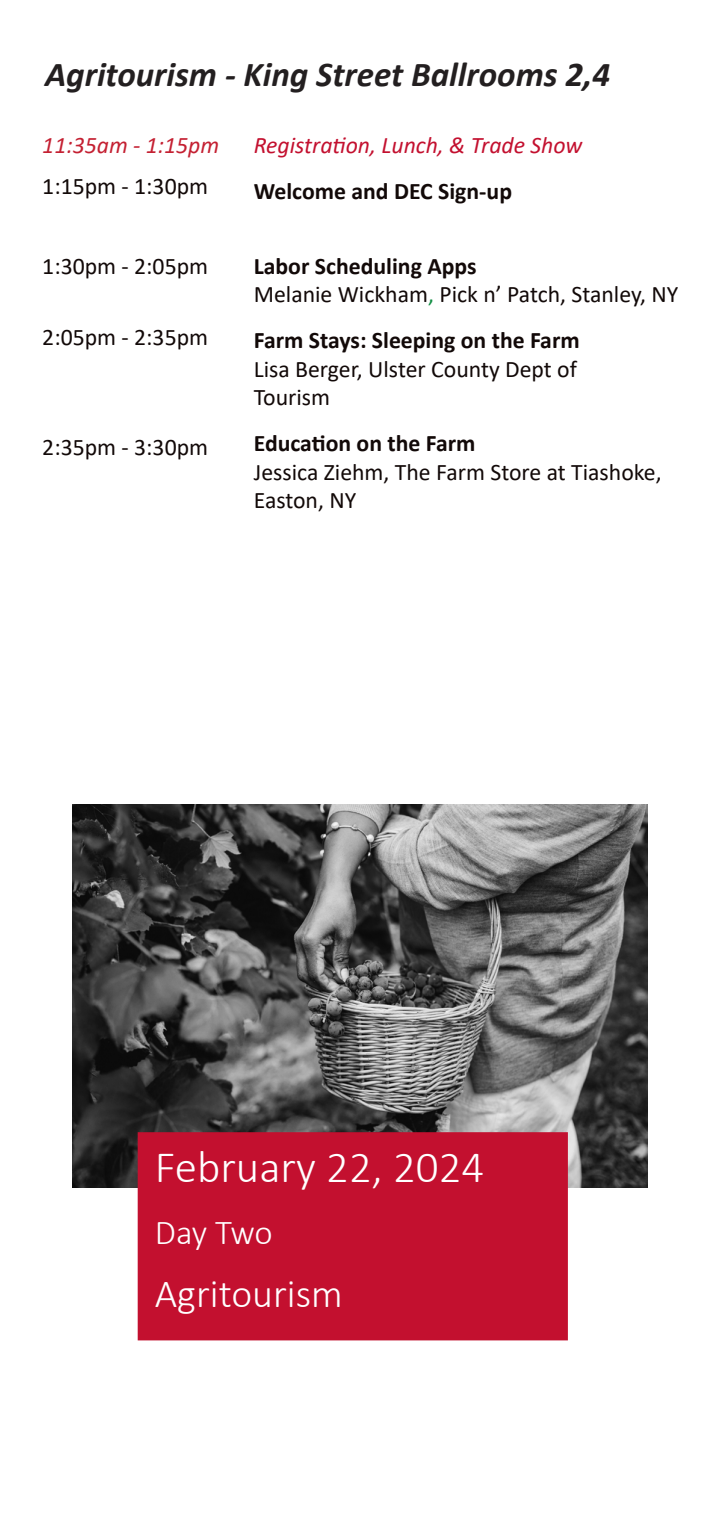
<style>
.page{position:relative;width:720px;height:1530px;background:#fff}
.page>*{position:absolute;margin:0;border:0;box-sizing:border-box;transform-origin:0 0}
.t1{font:300 45px "Calibri";color:#fff}
.t2{font:300 40px "Calibri";color:#fff}
.t3{font:italic 700 35px "Calibri";color:#231f20}
.t4{font:300 35px "Calibri";letter-spacing:-.015em;color:#fff}
.t5{font:23.75px/28.5px "Calibri";color:#120908}
.t6{font:italic 23.75px "Calibri";color:#c3102f}
.t7{font:700 23.75px "Calibri";color:#120908}
.t8{font:italic 23.75px "Calibri";color:#c42032}
.s1{font-weight:700}
.s2{color:#118e44}
</style>
<div class="page">
<img style="left:73px;top:804px;width:574px;height:383px">
<div style="left:138px;top:1132px;width:430px;height:208px;background:#c3102f;border:2px solid #c3102f"></div>
<p class="t3" style="left:45px;top:49px;width:567px">Agritourism - King Street Ballrooms 2,4</p>
<p class="t8" style="left:42px;top:129px;width:179px">11:35am - 1:15pm</p>
<p class="t5" style="left:42px;top:172px;width:167px">1:15pm - 1:30pm</p>
<p class="t5" style="left:42px;top:252px;width:167px">1:30pm - 2:05pm</p>
<p class="t5" style="left:42px;top:322px;width:167px">2:05pm - 2:35pm</p>
<p class="t5" style="left:42px;top:432px;width:167px">2:35pm - 3:30pm</p>
<p class="t6" style="left:254px;top:129px;width:330px">Registration, Lunch, &amp; Trade Show</p>
<p class="t7" style="left:254px;top:175px;width:260px">Welcome and DEC Sign-up</p>
<p class="t5" style="left:254px;top:251px;width:426px"><span class="s1">Labor Scheduling Apps<br></span>Melanie Wickham<span class="s2">,</span> Pick n’ Patch, Stanley, NY</p>
<p class="t5" style="left:254px;top:326px;width:327px;text-align:justify"><span class="s1">Farm Stays: Sleeping on the Farm </span>Lisa Berger, Ulster County Dept of Tourism</p>
<p class="t5" style="left:254px;top:429px;width:409px"><span class="s1">Education on the Farm<br></span>Jessica Ziehm, The Farm Store at Tiashoke,<br>Easton, NY</p>
<p class="t1" style="left:155px;top:1139px;width:331px">February 22, 2024</p>
<p class="t4" style="left:155px;top:1211px;width:119px">Day Two</p>
<p class="t2" style="left:155px;top:1269px;width:190px">Agritourism</p>
</div>
